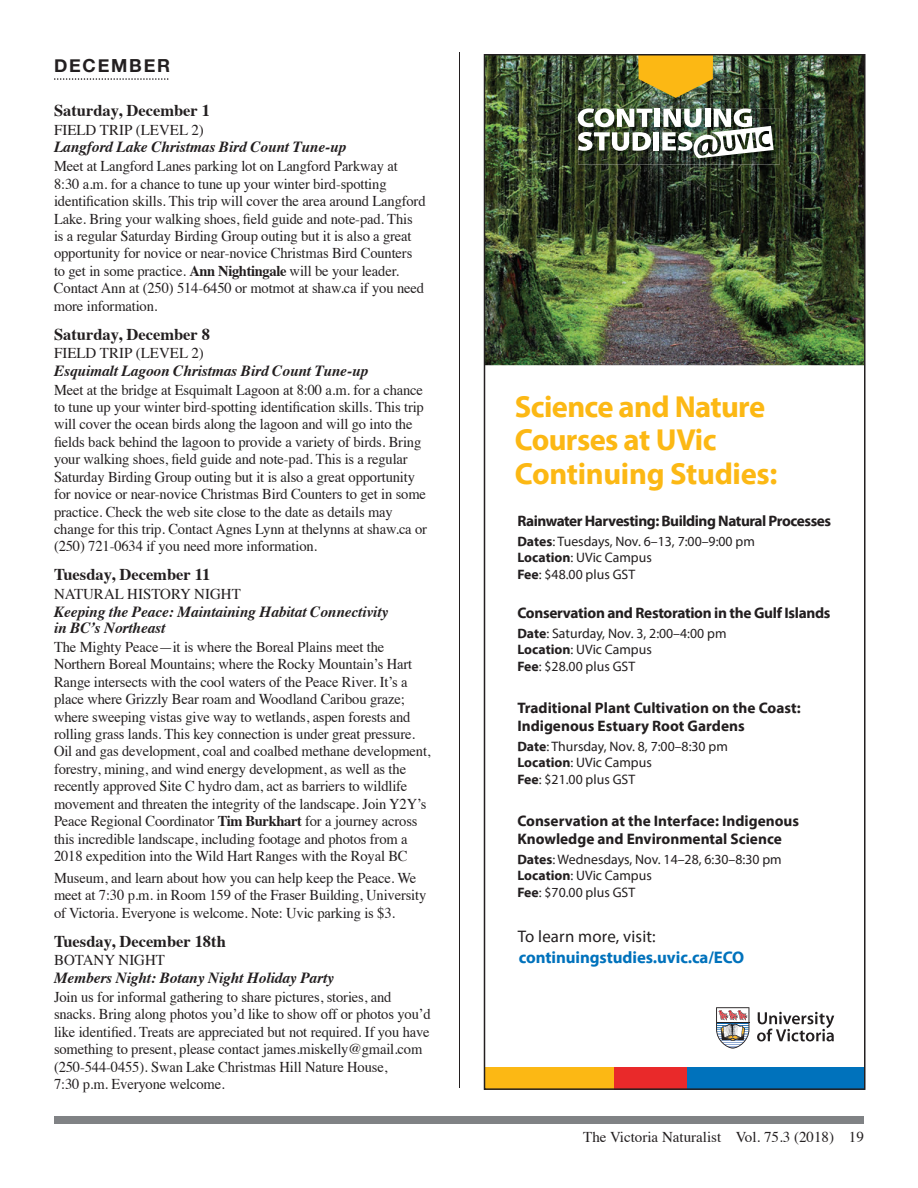
<style>
.page{position:relative;width:918px;height:1188px;background:#fff}
.page>*{position:absolute;margin:0;border:0;box-sizing:border-box;transform-origin:0 0}
.t1{font:700 30.6px/33.6px "Myriad Pro";letter-spacing:-.02em;color:#fcb814}
.t2{font:700 18px "Helvetica Neue";letter-spacing:.1em;color:#231f20}
.t3{font:700 16.8px "Myriad Pro";letter-spacing:-.005em;color:#0072bc}
.t4{font:16.8px "Myriad Pro";letter-spacing:.01em;color:#231f20}
.t5{font:700 16.5px "Times";color:#231f20}
.t6{font:italic 700 15.45px/16.5px "Times";letter-spacing:-.01em;color:#231f20}
.t7{font:700 15.3px/18.3px "Myriad Pro";color:#231f20}
.t8{font:700 15.3px "Myriad Pro";letter-spacing:-.03em;color:#231f20}
.t9{font:700 15.3px "Myriad Pro";letter-spacing:-.02em;color:#231f20}
.t10{font:15px/17.4px "Times";letter-spacing:-.01em;color:#231f20}
.t11{font:13.8px/16.5px "Myriad Pro";color:#231f20}
.s1{font-weight:700}
</style>
<div class="page">
<div style="left:54px;top:1116px;width:810px;height:8px;background:#808285"></div>
<hr style="left:459px;top:53px;width:1px;height:1035px;background:#231f20">
<svg style="left:54px;top:78px;width:114px;height:2px"></svg>
<svg style="left:484px;top:54px;width:382px;height:1036px"></svg>
<p class="t2" style="left:54px;top:51px;width:118px">DECEMBER</p>
<p class="t5" style="left:54px;top:95px;width:157px">Saturday, December 1</p>
<p class="t10" style="left:54px;top:120px;width:151px">FIELD TRIP (LEVEL 2)</p>
<p class="t6" style="left:54px;top:138px;width:294px">Langford Lake Christmas Bird Count Tune-up</p>
<p class="t10" style="left:54px;top:156px;width:373px">Meet at Langford Lanes parking lot on Langford Parkway at 8:30 a.m. for a chance to tune up your winter bird-spotting identification skills. This trip will cover the area around Langford Lake. Bring your walking shoes, field guide and note-pad. This is a regular Saturday Birding Group outing but it is also a great opportunity for novice or near-novice Christmas Bird Counters to get in some practice. <span class="s1">Ann Nightingale</span> will be your leader.<br>Contact Ann at (250) 514-6450 or motmot at shaw.ca if you need more information.</p>
<p class="t5" style="left:54px;top:318px;width:157px">Saturday, December 8</p>
<p class="t10" style="left:54px;top:343px;width:151px">FIELD TRIP (LEVEL 2)</p>
<p class="t6" style="left:54px;top:361px;width:316px">Esquimalt Lagoon Christmas Bird Count Tune-up</p>
<p class="t10" style="left:54px;top:380px;width:375px">Meet at the bridge at Esquimalt Lagoon at 8:00 a.m. for a chance to tune up your winter bird-spotting identification skills. This trip will cover the ocean birds along the lagoon and will go into the fields back behind the lagoon to provide a variety of birds. Bring your walking shoes, field guide and note-pad. This is a regular Saturday Birding Group outing but it is also a great opportunity for novice or near-novice Christmas Bird Counters to get in some practice. Check the web site close to the date as details may change for this trip. Contact Agnes Lynn at thelynns at shaw.ca or (250) 721-0634 if you need more information.</p>
<p class="t5" style="left:54px;top:559px;width:158px">Tuesday, December 11</p>
<p class="t10" style="left:54px;top:584px;width:188px">NATURAL HISTORY NIGHT</p>
<p class="t6" style="left:54px;top:602px;width:336px">Keeping the Peace: Maintaining Habitat Connectivity in BC’s Northeast</p>
<p class="t10" style="left:54px;top:637px;width:378px">The Mighty Peace—it is where the Boreal Plains meet the Northern Boreal Mountains; where the Rocky Mountain’s Hart Range intersects with the cool waters of the Peace River. It’s a place where Grizzly Bear roam and Woodland Caribou graze; where sweeping vistas give way to wetlands, aspen forests and rolling grass lands. This key connection is under great pressure.<br>Oil and gas development, coal and coalbed methane development, forestry, mining, and wind energy development, as well as the recently approved Site C hydro dam, act as barriers to wildlife movement and threaten the integrity of the landscape. Join Y2Y’s Peace Regional Coordinator <span class="s1">Tim Burkhart</span> for a journey across this incredible landscape, including footage and photos from a 2018 expedition into the Wild Hart Ranges with the Royal BC</p>
<p class="t10" style="left:54px;top:868px;width:374px">Museum, and learn about how you can help keep the Peace. We meet at 7:30 p.m. in Room 159 of the Fraser Building, University of Victoria. Everyone is welcome. Note: Uvic parking is $3.</p>
<p class="t5" style="left:54px;top:925px;width:173px">Tuesday, December 18th</p>
<p class="t10" style="left:54px;top:950px;width:113px">BOTANY NIGHT</p>
<p class="t6" style="left:54px;top:968px;width:282px">Members Night: Botany Night Holiday Party</p>
<p class="t10" style="left:54px;top:987px;width:378px">Join us for informal gathering to share pictures, stories, and snacks. Bring along photos you’d like to show off or photos you’d like identified. Treats are appreciated but not required. If you have something to present, please contact james.miskelly@gmail.com (250-544-0455). Swan Lake Christmas Hill Nature House,<br>7:30 p.m. Everyone welcome.</p>
<h1 class="t1" style="left:515px;top:389px;width:264px">Science and Nature<br>Courses at UVic<br>Continuing Studies:</h1>
<p class="t8" style="left:517px;top:511px;width:315px">Rainwater Harvesting: Building Natural Processes</p>
<p class="t11" style="left:517px;top:533px;width:239px"><span class="s1">Dates</span>: Tuesdays, Nov. 6–13, 7:00–9:00 pm<br><span class="s1">Location</span>: UVic Campus<br><span class="s1">Fee</span>: $48.00 plus GST</p>
<p class="t9" style="left:517px;top:603px;width:315px">Conservation and Restoration in the Gulf Islands</p>
<p class="t11" style="left:517px;top:625px;width:211px"><span class="s1">Date</span>: Saturday, Nov. 3, 2:00–4:00 pm<br><span class="s1">Location</span>: UVic Campus<br><span class="s1">Fee</span>: $28.00 plus GST</p>
<p class="t7" style="left:517px;top:698px;width:285px">Traditional Plant Cultivation on the Coast:<br>Indigenous Estuary Root Gardens</p>
<p class="t11" style="left:517px;top:738px;width:212px"><span class="s1">Date</span>: Thursday, Nov. 8, 7:00–8:30 pm<br><span class="s1">Location</span>: UVic Campus<br><span class="s1">Fee</span>: $21.00 plus GST</p>
<p class="t7" style="left:517px;top:811px;width:283px">Conservation at the Interface: Indigenous<br>Knowledge and Environmental Science</p>
<p class="t11" style="left:517px;top:851px;width:266px"><span class="s1">Dates</span>: Wednesdays, Nov. 14–28, 6:30–8:30 pm<br><span class="s1">Location</span>: UVic Campus<br><span class="s1">Fee</span>: $70.00 plus GST</p>
<p class="t4" style="left:518px;top:926px;width:139px">To learn more, visit:</p>
<p class="t3" style="left:519px;top:946px;width:227px">continuingstudies.uvic.ca/ECO</p>
<p class="t10" style="left:583px;top:1127px;width:282px">The Victoria Naturalist Vol. 75.3 (2018) 19</p>
</div>
